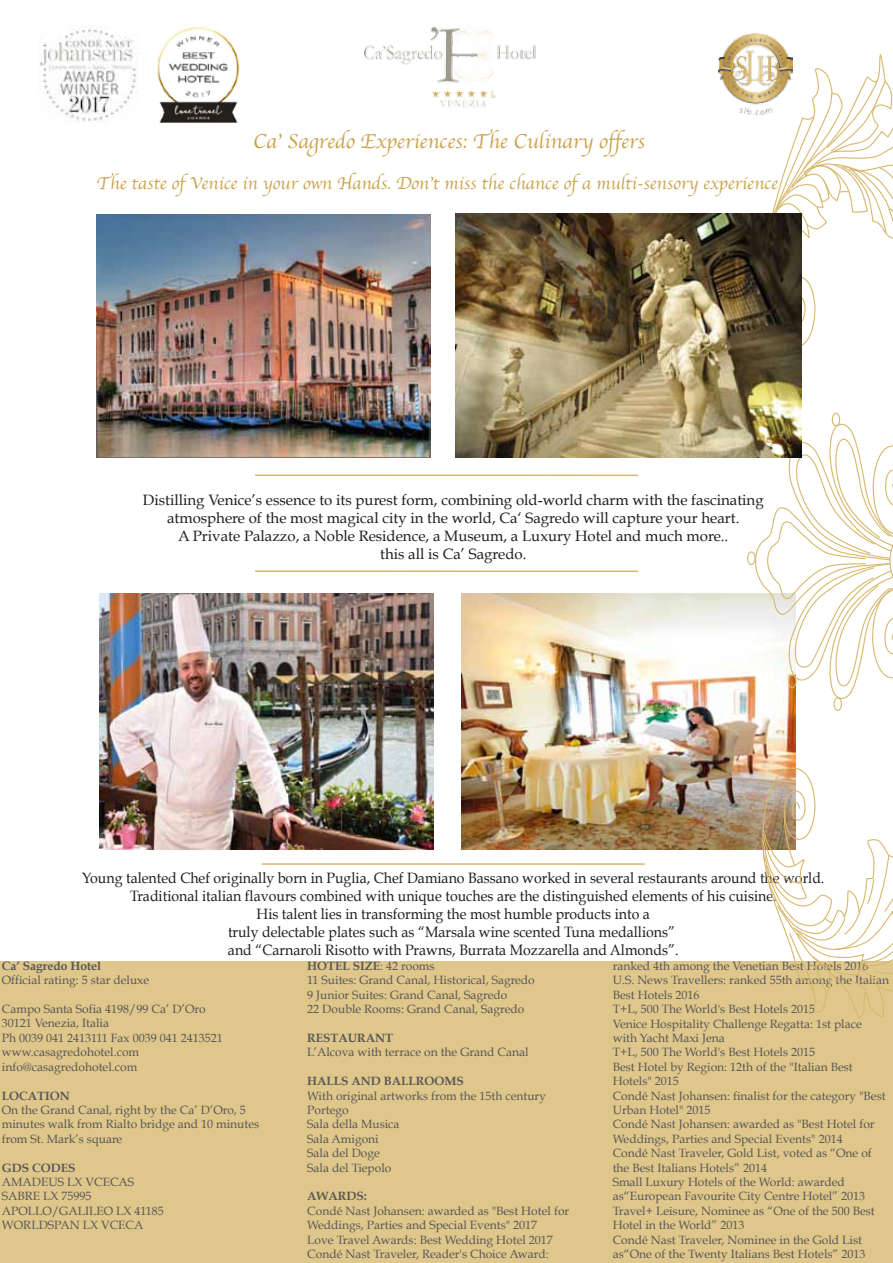
<style>
.page{position:relative;width:893px;height:1263px;background:#fff}
.page>*{position:absolute;margin:0;border:0;box-sizing:border-box;transform-origin:0 0}
.t1{font:21px "Apple Chancery";color:#caa34b}
.t2{font:18px "Apple Chancery";color:#caa34b}
.t3{font:15px/18px "Book Antiqua";color:#1d1d1b;text-align:center;scale:.94 1}
.t4{font:15px/18px "Book Antiqua";color:#1d1d1b;text-align:center}
.t5{font:12px/14.4px "Book Antiqua";color:#575756}
.t6{font:700 12px "Book Antiqua";color:#575756}
.s1{font-weight:700}
</style>
<div class="page">
<hr style="left:255px;top:474px;width:383px;height:2px;background:#d7b86e">
<div style="left:0;top:961px;width:893px;height:302px;background:#dfc68b"></div>
<hr style="left:255px;top:570px;width:383px;height:2px;background:#d7b86e">
<img style="left:461px;top:593px;width:293px;height:256px">
<hr style="left:262px;top:863px;width:383px;height:2px;background:#d7b86e">
<div style="left:747px;top:551px;width:9px;height:14px;border:1px solid #d7b86e;border-radius:50%"></div>
<svg style="left:754px;top:54px;width:139px;height:965px"></svg>
<img style="left:96px;top:215px;width:334px;height:242px">
<img style="left:719px;top:34px;width:73px;height:81px">
<img style="left:364px;top:25px;width:172px;height:83px">
<img style="left:455px;top:213px;width:346px;height:244px">
<img style="left:100px;top:593px;width:334px;height:256px">
<img style="left:39px;top:29px;width:99px;height:94px">
<img style="left:157px;top:27px;width:83px;height:96px">
<h1 class="t1" style="left:253px;top:124px;width:394px">Ca’ Sagredo Experiences: The Culinary offers</h1>
<h2 class="t2" style="left:97px;top:169px;width:683px">The taste of Venice in your own Hands. Don’t miss the chance of a multi-sensory experience</h2>
<p class="t4" style="left:143px;top:491px;width:622px">Distilling Venice’s essence to its purest form, combining old-world charm with the fascinating atmosphere of the most magical city in the world, Ca‘ Sagredo will capture your heart.<br>A Private Palazzo, a Noble Residence, a Museum, a Luxury Hotel and much more..<br>this all is Ca’ Sagredo.</p>
<p class="t3" style="left:82px;top:868px;width:791px">Young talented Chef originally born in Puglia, Chef Damiano Bassano worked in several restaurants around the world.<br>Traditional italian flavours combined with unique touches are the distinguished elements of his cuisine.<br>His talent lies in transforming the most humble products into a<br>truly delectable plates such as “Marsala wine scented Tuna medallions”<br>and “Carnaroli Risotto with Prawns, Burrata Mozzarella and Almonds”.</p>
<p class="t6" style="left:2px;top:959px;width:101px">Ca’ Sagredo Hotel</p>
<p class="t5" style="left:2px;top:973px;width:149px">Official rating: 5 star deluxe</p>
<p class="t5" style="left:2px;top:1002px;width:222px">Campo Santa Sofia 4198/99 Ca’ D’Oro<br>30121 Venezia, Italia<br>Ph 0039 041 2413111 Fax 0039 041 2413521 www.casagredohotel.com info@casagredohotel.com</p>
<p class="t6" style="left:2px;top:1088px;width:69px">LOCATION</p>
<p class="t5" style="left:2px;top:1102px;width:259px">On the Grand Canal, right by the Ca’ D’Oro, 5 minutes walk from Rialto bridge and 10 minutes from St. Mark’s square</p>
<p class="t6" style="left:2px;top:1160px;width:75px">GDS CODES</p>
<p class="t5" style="left:2px;top:1174px;width:164px">AMADEUS LX VCECAS<br>SABRE LX 75995<br>APOLLO/GALILEO LX 41185<br>WORLDSPAN LX VCECA</p>
<p class="t5" style="left:307px;top:959px;width:229px"><span class="s1">HOTEL SIZE</span>: 42 rooms<br>11 Suites: Grand Canal, Historical, Sagredo 9 Junior Suites: Grand Canal, Sagredo<br>22 Double Rooms: Grand Canal, Sagredo</p>
<p class="t6" style="left:307px;top:1031px;width:88px">RESTAURANT</p>
<p class="t5" style="left:307px;top:1045px;width:223px">L’Alcova with terrace on the Grand Canal</p>
<p class="t6" style="left:307px;top:1074px;width:158px">HALLS AND BALLROOMS</p>
<p class="t5" style="left:307px;top:1088px;width:240px">With original artworks from the 15th century<br>Portego<br>Sala della Musica<br>Sala Amigoni<br>Sala del Doge<br>Sala del Tiepolo</p>
<p class="t6" style="left:307px;top:1189px;width:61px">AWARDS:</p>
<p class="t5" style="left:307px;top:1203px;width:263px">Condé Nast Johansen: awarded as "Best Hotel for Weddings, Parties and Special Events" 2017<br>Love Travel Awards: Best Wedding Hotel 2017<br>Condé Nast Traveler, Reader's Choice Award:</p>
<p class="t5" style="left:613px;top:959px;width:278px">ranked 4th among the Venetian Best Hotels 2016<br>U.S. News Travellers: ranked 55th among the Italian Best Hotels 2016<br>T+L, 500 The World's Best Hotels 2015<br>Venice Hospitality Challenge Regatta: 1st place with Yacht Maxi Jena<br>T+L, 500 The World's Best Hotels 2015<br>Best Hotel by Region: 12th of the "Italian Best Hotels" 2015<br>Condé Nast Johansen: finalist for the category "Best Urban Hotel" 2015<br>Condé Nast Johansen: awarded as "Best Hotel for Weddings, Parties and Special Events" 2014<br>Condé Nast Traveler, Gold List, voted as “One of the Best Italians Hotels” 2014<br>Small Luxury Hotels of the World: awarded as“European Favourite City Centre Hotel” 2013<br>Travel+ Leisure, Nominee as “One of the 500 Best Hotel in the World” 2013<br>Condé Nast Traveler, Nominee in the Gold List as“One of the Twenty Italians Best Hotels” 2013</p>
</div>
